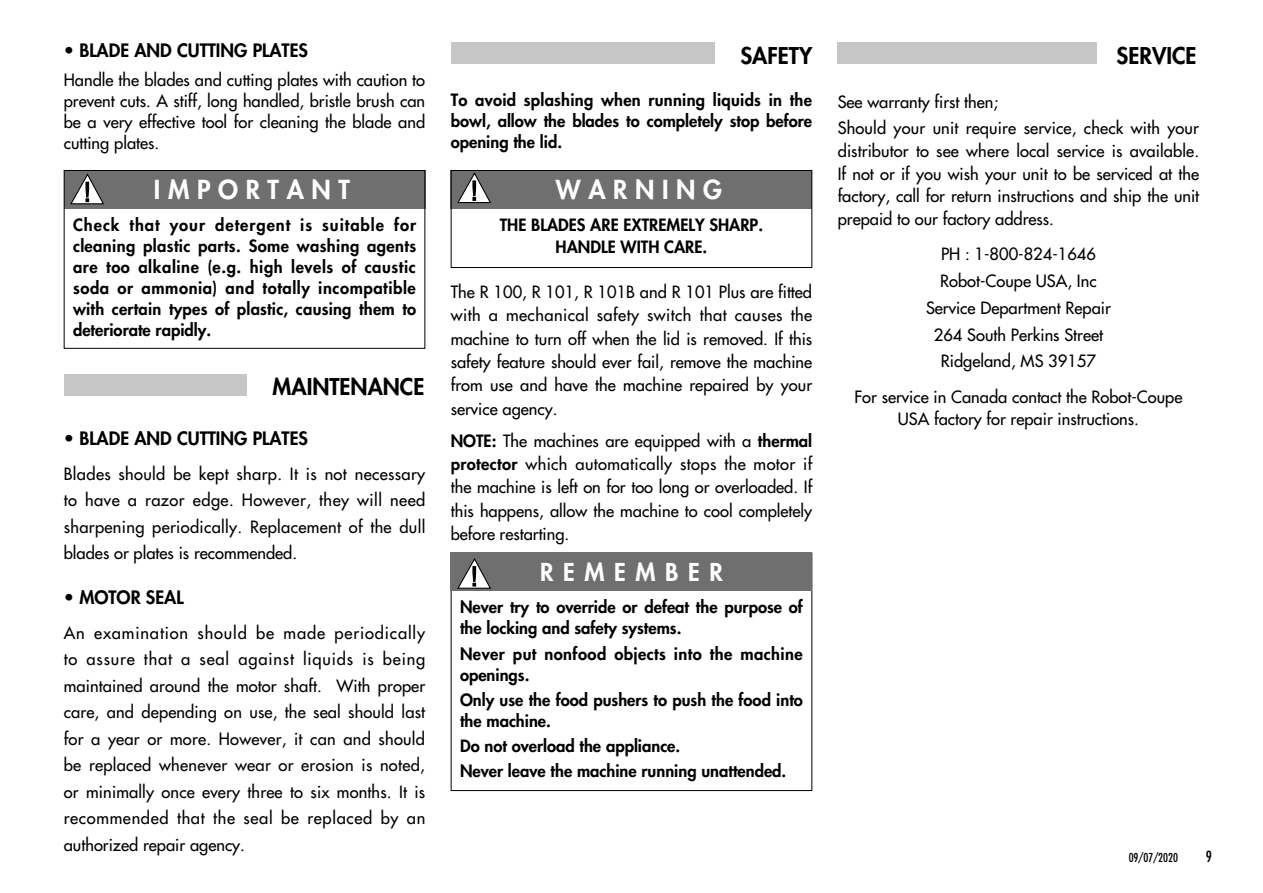
<style>
.page{position:relative;width:1263px;height:893px;background:#fff}
.page>*{position:absolute;margin:0;border:0;box-sizing:border-box;transform-origin:0 0}
.t1{font:800 25.5px "Futura";letter-spacing:.3em;color:#fff}
.t2{font:800 24px "Futura";letter-spacing:.4em;color:#fff}
.t3{font:800 22.5px "Futura";color:#000}
.t4{font:800 18px "Futura";color:#000}
.t5{font:16.5px/26.4px "Futura";color:#000;text-align:justify}
.t6{font:800 16.5px/21px "Futura";color:#000}
.t7{font:800 16.5px/21px "Futura";letter-spacing:.025em;color:#000}
.t8{font:condensed 15px "Futura";color:#000}
.t9{font:condensed 12px "Futura";color:#000}
.s1{font-weight:800}
</style>
<div class="page">
<div style="left:64px;top:170px;width:361px;height:38px;background:#706f6f"></div>
<svg style="left:70px;top:173px;width:34px;height:31px"></svg>
<div style="left:451px;top:553px;width:361px;height:38px;background:#706f6f"></div>
<svg style="left:457px;top:558px;width:34px;height:31px"></svg>
<div style="left:64px;top:374px;width:183px;height:21px;background:#c6c6c6"></div>
<div style="left:451px;top:43px;width:263px;height:21px;background:#c6c6c6"></div>
<div style="left:451px;top:170px;width:361px;height:38px;background:#706f6f"></div>
<svg style="left:457px;top:172px;width:34px;height:31px"></svg>
<div style="left:64px;top:170px;width:361px;height:179px;border:1px solid #000"></div>
<div style="left:451px;top:170px;width:361px;height:98px;border:1px solid #000"></div>
<div style="left:838px;top:43px;width:259px;height:21px;background:#c6c6c6"></div>
<p class="t4" style="left:64px;top:39px;width:246px">• BLADE AND CUTTING PLATES</p>
<p class="t5" style="left:64px;top:70px;width:363px;line-height:21px">Handle the blades and cutting plates with caution to prevent cuts. A stiff, long handled, bristle brush can be a very effective tool for cleaning the blade and cutting plates.</p>
<h1 class="t1" style="left:154px;top:174px;width:198px">IMPORTANT</h1>
<h3 class="t3" style="left:740px;top:41px;width:73px">SAFETY</h3>
<p class="t6" style="left:451px;top:89px;width:363px;text-align:justify">To avoid splashing when running liquids in the bowl, allow the blades to completely stop before opening the lid.</p>
<h1 class="t1" style="left:556px;top:174px;width:168px">WARNING</h1>
<p class="t6" style="left:73px;top:214px;width:345px;text-align:justify">Check that your detergent is suitable for cleaning plastic parts. Some washing agents are too alkaline (e.g. high levels of caustic soda or ammonia) and totally incompatible with certain types of plastic, causing them to deteriorate rapidly.</p>
<p class="t6" style="left:500px;top:213px;width:265px;line-height:22.5px;text-align:center">THE BLADES ARE EXTREMELY SHARP.<br>HANDLE WITH CARE.</p>
<p class="t5" style="left:451px;top:280px;width:363px;line-height:23.4px">The R 100, R 101, R 101B and R 101 Plus are fitted with a mechanical safety switch that causes the machine to turn off when the lid is removed. If this safety feature should ever fail, remove the machine from use and have the machine repaired by your service agency.</p>
<p class="t5" style="left:451px;top:429px;width:363px;line-height:23.4px"><span class="s1">NOTE:</span> The machines are equipped with a <span class="s1">thermal protector</span> which automatically stops the motor if the machine is left on for too long or overloaded. If this happens, allow the machine to cool completely before restarting.</p>
<h3 class="t3" style="left:273px;top:373px;width:153px">MAINTENANCE</h3>
<p class="t4" style="left:64px;top:427px;width:246px">• BLADE AND CUTTING PLATES</p>
<p class="t5" style="left:64px;top:460px;width:363px">Blades should be kept sharp. It is not necessary to have a razor edge. However, they will need sharpening periodically. Replacement of the dull blades or plates is recommended.</p>
<p class="t4" style="left:64px;top:586px;width:121px">• MOTOR SEAL</p>
<p class="t5" style="left:64px;top:620px;width:363px">An examination should be made periodically to assure that a seal against liquids is being maintained around the motor shaft. With proper care, and depending on use, the seal should last for a year or more. However, it can and should be replaced whenever wear or erosion is noted, or minimally once every three to six months. It is recommended that the seal be replaced by an authorized repair agency.</p>
<h2 class="t2" style="left:540px;top:557px;width:184px">REMEMBER</h2>
<p class="t6" style="left:460px;top:597px;width:344px">Never try to override or defeat the purpose of the locking and safety systems.</p>
<p class="t7" style="left:460px;top:643px;width:344px">Never put nonfood objects into the machine openings.</p>
<p class="t6" style="left:460px;top:689px;width:344px">Only use the food pushers to push the food into the machine.</p>
<p class="t6" style="left:460px;top:733px;width:328px;line-height:25.2px">Do not overload the appliance.<br>Never leave the machine running unattended.</p>
<h3 class="t3" style="left:1117px;top:41px;width:81px">SERVICE</h3>
<p class="t5" style="left:838px;top:88px;width:363px;line-height:26.8px">See warranty first then;<br>Should your unit require service, check with your</p>
<p class="t5" style="left:838px;top:140px;width:363px;line-height:22.5px">distributor to see where local service is available.<br>If not or if you wish your unit to be serviced at the factory, call for return instructions and ship the unit prepaid to our factory address.</p>
<p class="t5" style="left:926px;top:241px;width:186px;line-height:26.8px;text-align:center">PH : 1-800-824-1646<br>Robot-Coupe USA, Inc<br>Service Department Repair<br>264 South Perkins Street<br>Ridgeland, MS 39157</p>
<p class="t5" style="left:854px;top:385px;width:329px;line-height:22.5px;text-align:center">For service in Canada contact the Robot-Coupe<br>USA factory for repair instructions.</p>
<p class="t9" style="left:1129px;top:850px;width:51px">09/07/2020</p>
<p class="t8" style="left:1206px;top:847px;width:8px">9</p>
</div>
